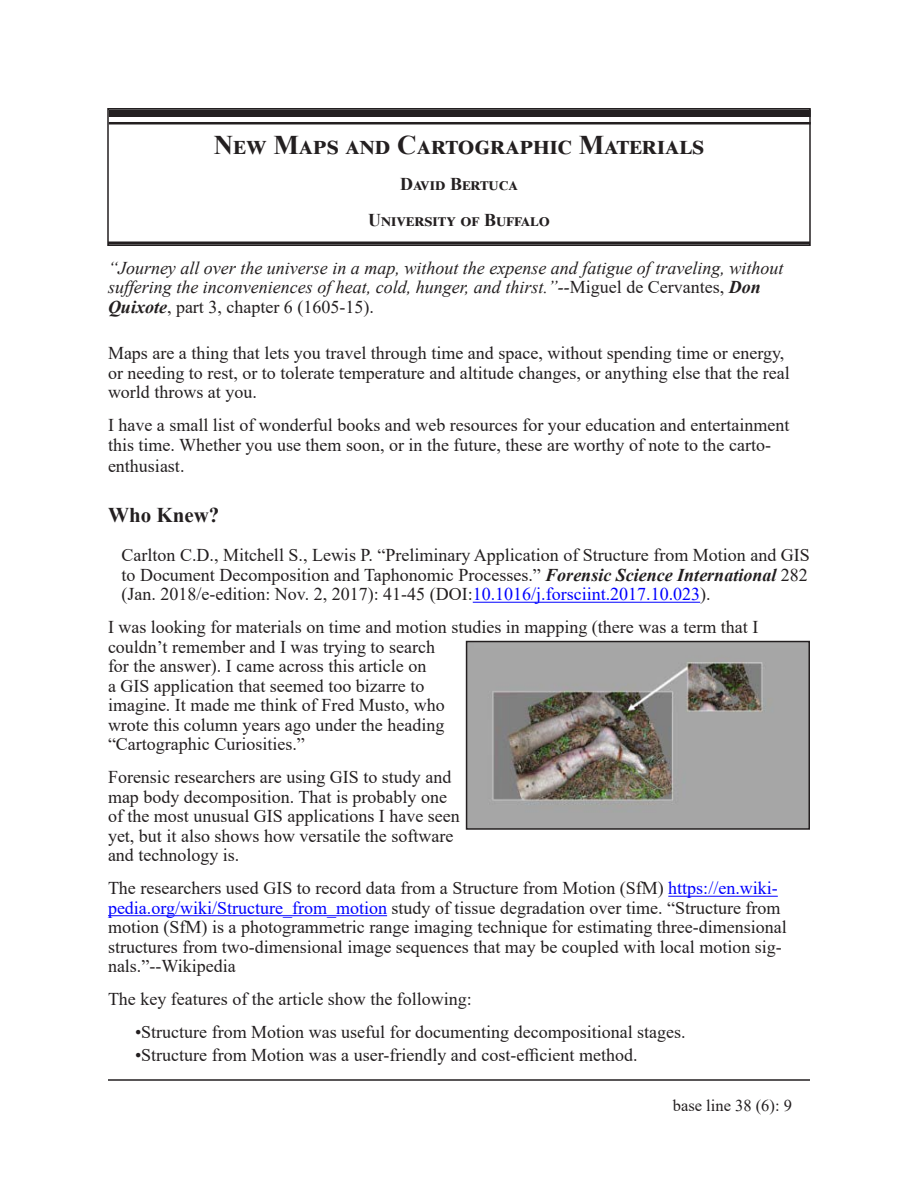
<style>
.page{position:relative;width:918px;height:1188px;background:#fff}
.page>*{position:absolute;margin:0;border:0;box-sizing:border-box;transform-origin:0 0}
.t1{font:700 27px "Times New Roman";color:#231f20}
.Heading_2{font:700 21px "Times New Roman";color:#231f20}
.t2{font:18px/19.5px "Times New Roman";color:#231f20}
.t3{font:italic 18px/19.5px "Times New Roman";color:#231f20}
.t4{font:700 18px "Times New Roman";color:#231f20}
.t5{font:16.5px "Times New Roman";color:#231f20}
.s1{font-style:normal}
.s2{font-weight:700}
.s3{font-weight:700;font-style:italic}
.s4{color:#00f}
</style>
<div class="page">
<hr style="left:108px;top:1079px;width:702px;height:2px;background:#231f20">
<div style="left:107px;top:108px;width:704px;height:138px;border:2px solid #231f20"></div>
<div style="left:109px;top:110px;width:702px;height:7px;background:#231f20"></div>
<hr style="left:109px;top:122px;width:702px;height:2px;background:#231f20">
<hr style="left:108px;top:242px;width:702px;height:2px;background:#231f20">
<hr style="left:473px;top:602px;width:227px;height:1px;background:#00f">
<hr style="left:668px;top:896px;width:110px;height:1px;background:#00f">
<hr style="left:108px;top:915px;width:279px;height:1px;background:#00f">
<img style="left:469px;top:644px;width:338px;height:183px">
<div style="left:466px;top:641px;width:344px;height:189px;border:2px solid #231f20"></div>
<p class="t1" style="left:214px;top:125px;width:492px">New Maps and Cartographic Materials</p>
<p class="t4" style="left:400px;top:171px;width:119px">David Bertuca</p>
<p class="t4" style="left:368px;top:207px;width:183px">University of Buffalo</p>
<p class="t3" style="left:108px;top:258px;width:677px">“Journey all over the universe in a map, without the expense and fatigue of traveling, without suffering the inconveniences of heat, cold, hunger, and thirst.”--<span class="s1">Miguel de Cervantes,</span> <span class="s2">Don<br>Quixote</span><span class="s1">, part 3, chapter 6 (1605-15).</span></p>
<p class="t2" style="left:108px;top:343px;width:683px">Maps are a thing that lets you travel through time and space, without spending time or energy, or needing to rest, or to tolerate temperature and altitude changes, or anything else that the real world throws at you.</p>
<p class="t2" style="left:108px;top:415px;width:683px;line-height:20.2px">I have a small list of wonderful books and web resources for your education and entertainment this time. Whether you use them soon, or in the future, these are worthy of note to the carto&shy;enthusiast.</p>
<p class="Heading_2" style="left:108px;top:499px;width:113px">Who Knew?</p>
<p class="t2" style="left:122px;top:545px;width:690px;text-align:justify">Carlton C.D., Mitchell S., Lewis P. “Preliminary Application of Structure from Motion and GIS to Document Decomposition and Taphonomic Processes.” <span class="s3">Forensic Science International</span> 282 (Jan. 2018/e-edition: Nov. 2, 2017): 41-45 (DOI:<span class="s4">10.1016/j.forsciint.2017.10.023</span>).</p>
<p class="t2" style="left:108px;top:617px;width:652px">I was looking for materials on time and motion studies in mapping (there was a term that I couldn’t remember and I was trying to search<br>for the answer). I came across this article on<br>a GIS application that seemed too bizarre to<br>imagine. It made me think of Fred Musto, who<br>wrote this column years ago under the heading<br>“Cartographic Curiosities.”</p>
<p class="t2" style="left:108px;top:767px;width:353px">Forensic researchers are using GIS to study and map body decomposition. That is probably one of the most unusual GIS applications I have seen yet, but it also shows how versatile the software and technology is.</p>
<p class="t2" style="left:108px;top:878px;width:680px">The researchers used GIS to record data from a Structure from Motion (SfM) <span class="s4">https://en.wiki&shy;pedia.org/wiki/Structure_from_motion</span> study of tissue degradation over time. “Structure from motion (SfM) is a photogrammetric range imaging technique for estimating three-dimensional structures from two-dimensional image sequences that may be coupled with local motion sig&shy;nals.”--Wikipedia</p>
<p class="t2" style="left:108px;top:989px;width:365px">The key features of the article show the following:</p>
<p class="t2" style="left:135px;top:1022px;width:552px">•Structure from Motion was useful for documenting decompositional stages.</p>
<p class="t2" style="left:135px;top:1045px;width:504px">•Structure from Motion was a user-friendly and cost-efficient method.</p>
<p class="t5" style="left:673px;top:1094px;width:121px">base line 38 (6): 9</p>
</div>
